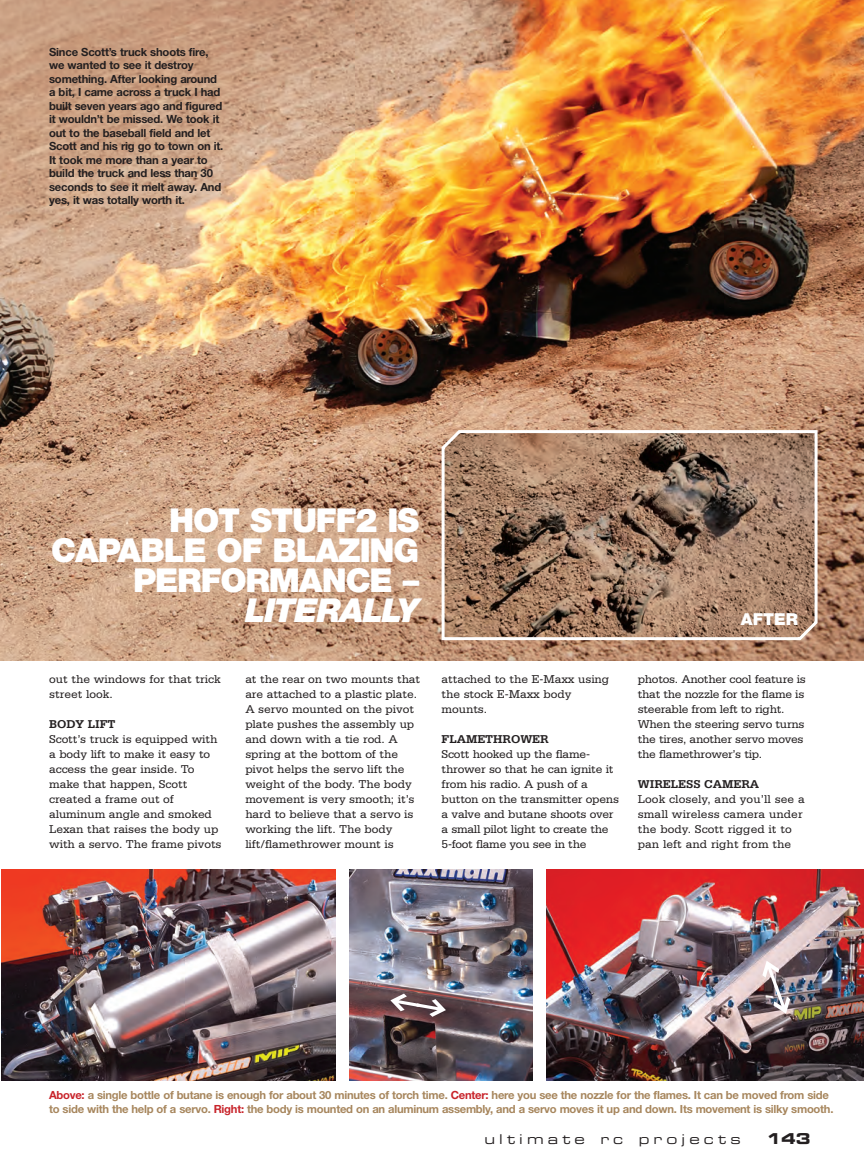
<style>
.page{position:relative;width:864px;height:1173px;background:#fff}
.page>*{position:absolute;margin:0;border:0;box-sizing:border-box;transform-origin:0 0}
.t1{font:900 33px/30px "Helvetica Neue";letter-spacing:-.035em;color:#fff;text-align:right}
.t2{font:italic 900 33px "Helvetica Neue";letter-spacing:-.035em;color:#fff}
.t3{font:900 16.5px "Helvetica Neue";color:#fff}
.t4{font:15px "Eurostile Bold Extended Two";color:#231f20}
.t5{font:13.5px "Eurostile Extended Two";letter-spacing:.31em;color:#231f20}
.t6{font:12px/15px "Serifa";letter-spacing:-.005em;color:#231f20}
.t7{font:700 12px "Serifa";letter-spacing:-.005em;color:#231f20}
.t8{font:700 11.25px/13.5px "Helvetica Neue";letter-spacing:-.015em;color:#231f20}
.t9{font:700 11.25px/13.5px "Helvetica Neue";letter-spacing:-.02em;color:#a7865d}
.s1{color:#c8242b}
</style>
<div class="page">
<img style="left:0;top:0;width:864px;height:1081px">
<svg style="left:389px;top:991px;width:58px;height:28px;background:#604347"></svg>
<svg style="left:758px;top:957px;width:36px;height:59px;background:#8f8187"></svg>
<p class="t8" style="left:49px;top:46px;width:176px">Since Scott’s truck shoots fire, we wanted to see it destroy something. After looking around a bit, I came across a truck I had built seven years ago and figured it wouldn’t be missed. We took it out to the baseball field and let<br>Scott and his rig go to town on it.<br>It took me more than a year to build the truck and less than 30 seconds to see it melt away. And yes, it was totally worth it.</p>
<h1 class="t1" style="left:51px;top:508px;width:369px">HOT STUFF2 IS<br>CAPABLE OF BLAZING<br>PERFORMANCE –</h1>
<h1 class="t2" style="left:245px;top:599px;width:175px">LITERALLY</h1>
<h2 class="t3" style="left:740px;top:613px;width:59px">AFTER</h2>
<p class="t6" style="left:49px;top:673px;width:173px">out the windows for that trick street look.</p>
<p class="t7" style="left:49px;top:720px;width:68px">BODY LIFT</p>
<p class="t6" style="left:49px;top:733px;width:174px">Scott’s truck is equipped with a body lift to make it easy to access the gear inside. To make that happen, Scott created a frame out of aluminum angle and smoked<br>Lexan that raises the body up with a servo. The frame pivots</p>
<p class="t6" style="left:245px;top:673px;width:176px">at the rear on two mounts that are attached to a plastic plate.<br>A servo mounted on the pivot plate pushes the assembly up and down with a tie rod. A spring at the bottom of the pivot helps the servo lift the weight of the body. The body movement is very smooth; it’s hard to believe that a servo is working the lift. The body lift/flamethrower mount is</p>
<p class="t6" style="left:441px;top:673px;width:169px">attached to the E-Maxx using the stock E-Maxx body mounts.</p>
<p class="t7" style="left:441px;top:735px;width:109px">FLAMETHROWER</p>
<p class="t6" style="left:441px;top:748px;width:179px">Scott hooked up the flame&shy;thrower so that he can ignite it from his radio. A push of a button on the transmitter opens a valve and butane shoots over a small pilot light to create the<br>5-foot flame you see in the</p>
<p class="t6" style="left:637px;top:673px;width:170px">photos. Another cool feature is that the nozzle for the flame is steerable from left to right.<br>When the steering servo turns the tires, another servo moves the flamethrower’s tip.</p>
<p class="t7" style="left:637px;top:780px;width:123px">WIRELESS CAMERA</p>
<p class="t6" style="left:637px;top:793px;width:168px">Look closely, and you’ll see a small wireless camera under the body. Scott rigged it to pan left and right from the</p>
<p class="t9" style="left:49px;top:1089px;width:785px"><span class="s1">Above:</span> a single bottle of butane is enough for about 30 minutes of torch time. <span class="s1">Center:</span> here you see the nozzle for the flames. It can be moved from side to side with the help of a servo. <span class="s1">Right:</span> the body is mounted on an aluminum assembly, and a servo moves it up and down. Its movement is silky smooth.</p>
<p class="t5" style="left:484px;top:1134px;width:258px">ultimate rc projects</p>
<p class="t4" style="left:766px;top:1133px;width:46px">143</p>
</div>
